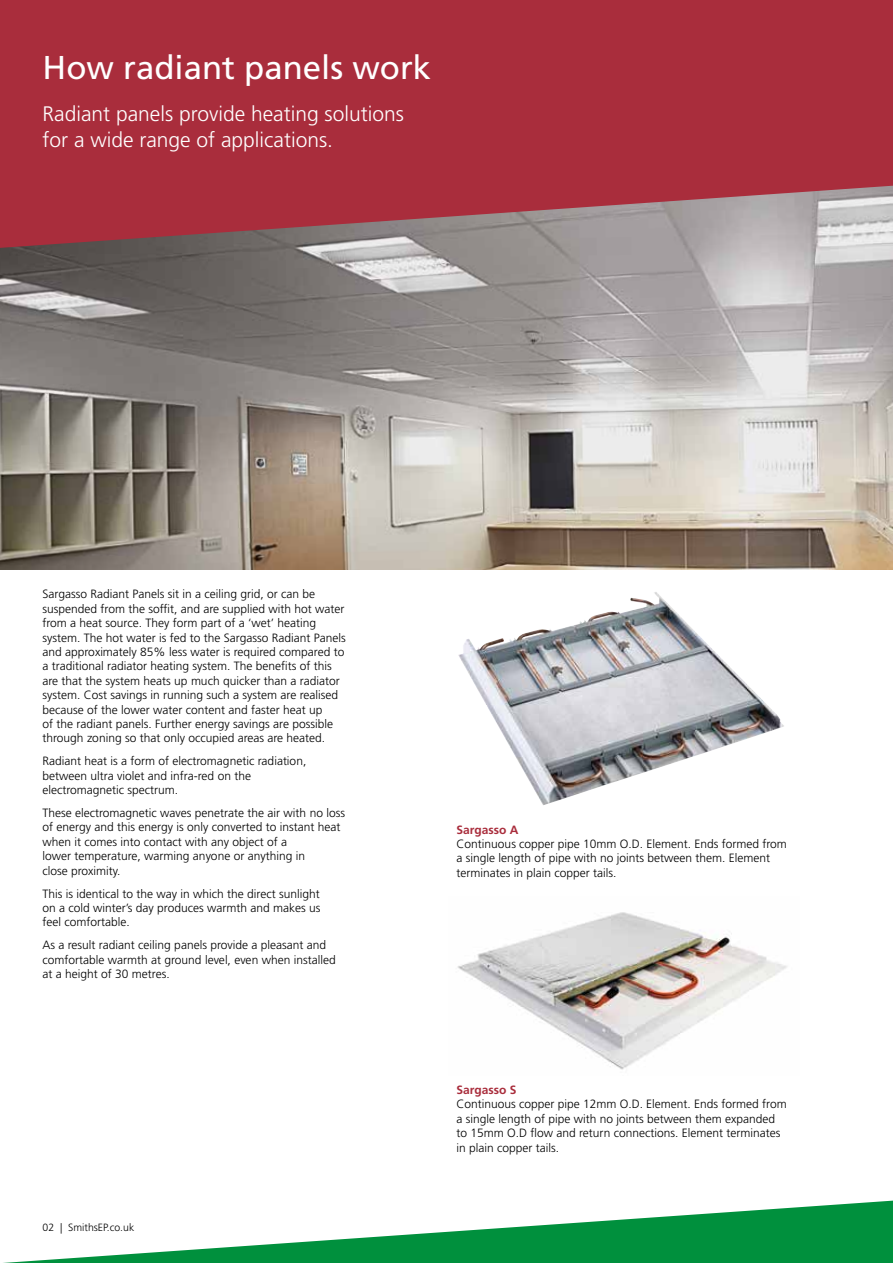
<style>
.page{position:relative;width:893px;height:1263px;background:#fff}
.page>*{position:absolute;margin:0;border:0;box-sizing:border-box;transform-origin:0 0}
.t1{font:33px "Frutiger LT Std";color:#fff}
.t2{font:300 21px/25.5px "Frutiger LT Std";color:#fff}
.t3{font:300 12px/14.4px "Frutiger LT Std";color:#000}
.t4{font:700 12px "Frutiger LT Std";color:#a92d3c}
.t5{font:300 10.5px "Frutiger LT Std";color:#000}
</style>
<div class="page">
<img style="left:0;top:248px;width:893px;height:322px">
<svg style="left:3px;top:1200px;width:890px;height:63px"></svg>
<svg style="left:0;top:0;width:893px;height:248px;background:#a73b48"></svg>
<img style="left:458px;top:592px;width:326px;height:213px">
<img style="left:457px;top:912px;width:330px;height:158px">
<h1 class="t1" style="left:43px;top:48px;width:390px">How radiant panels work</h1>
<h2 class="t2" style="left:43px;top:102px;width:363px">Radiant panels provide heating solutions for a wide range of applications.</h2>
<p class="t3" style="left:43px;top:587px;width:305px">Sargasso Radiant Panels sit in a ceiling grid, or can be suspended from the soffit, and are supplied with hot water from a heat source. They form part of a ‘wet’ heating system. The hot water is fed to the Sargasso Radiant Panels and approximately 85% less water is required compared to a traditional radiator heating system. The benefits of this are that the system heats up much quicker than a radiator system. Cost savings in running such a system are realised because of the lower water content and faster heat up<br>of the radiant panels. Further energy savings are possible through zoning so that only occupied areas are heated.</p>
<p class="t3" style="left:43px;top:754px;width:265px">Radiant heat is a form of electromagnetic radiation, between ultra violet and infra-red on the electromagnetic spectrum.</p>
<p class="t3" style="left:43px;top:806px;width:304px">These electromagnetic waves penetrate the air with no loss of energy and this energy is only converted to instant heat when it comes into contact with any object of a<br>lower temperature, warming anyone or anything in<br>close proximity.</p>
<p class="t3" style="left:43px;top:886px;width:279px;text-align:justify">This is identical to the way in which the direct sunlight on a cold winter’s day produces warmth and makes us feel comfortable.</p>
<p class="t3" style="left:43px;top:938px;width:295px">As a result radiant ceiling panels provide a pleasant and comfortable warmth at ground level, even when installed at a height of 30 metres.</p>
<p class="t5" style="left:43px;top:1221px;width:93px">02 | SmithsEP.co.uk</p>
<p class="t4" style="left:457px;top:822px;width:64px">Sargasso A</p>
<p class="t3" style="left:457px;top:837px;width:332px">Continuous copper pipe 10mm O.D. Element. Ends formed from a single length of pipe with no joints between them. Element terminates in plain copper tails.</p>
<p class="t4" style="left:456px;top:1083px;width:62px">Sargasso S</p>
<p class="t3" style="left:456px;top:1097px;width:332px">Continuous copper pipe 12mm O.D. Element. Ends formed from a single length of pipe with no joints between them expanded to 15mm O.D flow and return connections. Element terminates in plain copper tails.</p>
</div>
